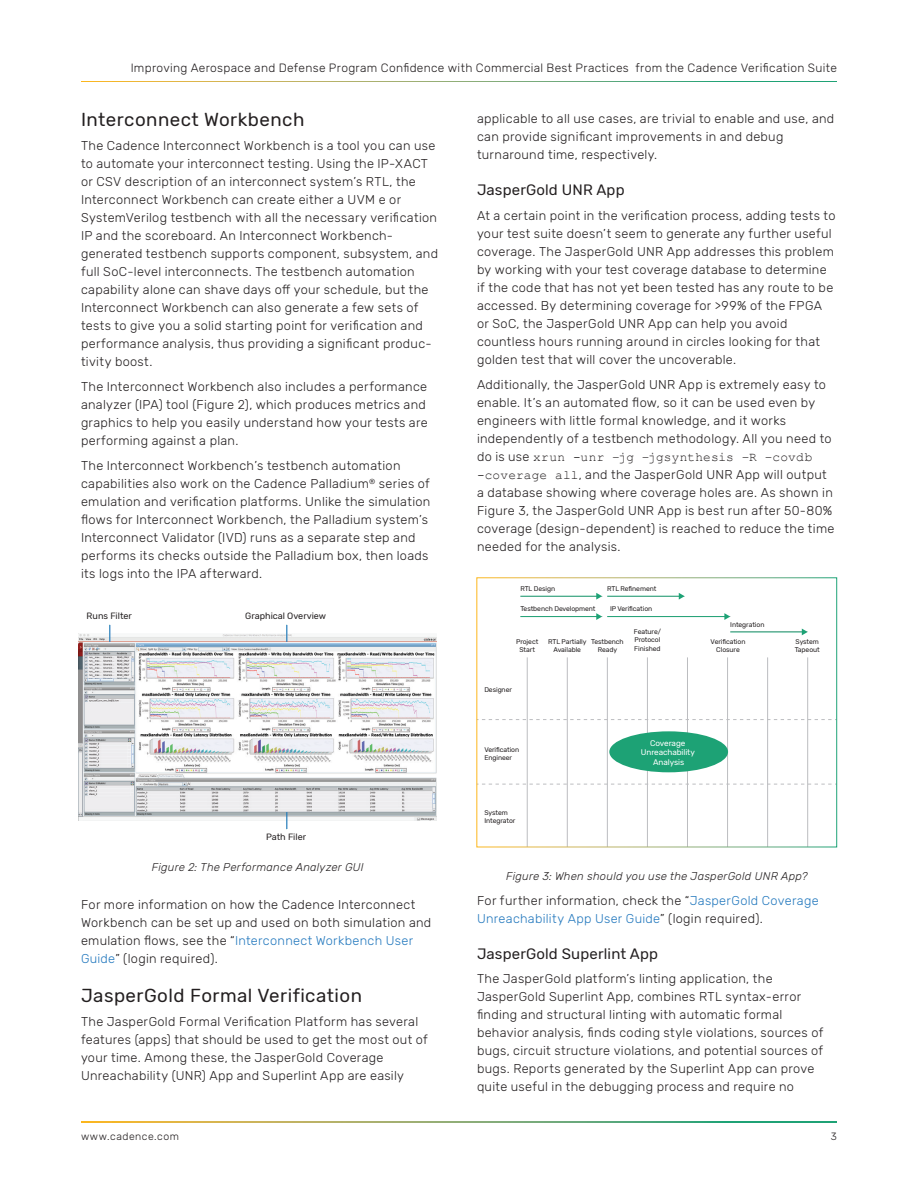
<style>
.page{position:relative;width:918px;height:1188px;background:#fff}
.page>*{position:absolute;margin:0;border:0;box-sizing:border-box;transform-origin:0 0}
.Body_Header_A{font:18.75px "Rubik";letter-spacing:.025em;color:#231f20}
.Body_Header_B{font:15px "Rubik";letter-spacing:.01em;color:#231f20}
.Body{font:300 12.75px/18px "Rubik";letter-spacing:.025em;color:#231f20}
.t1{font:300 12px "Rubik";letter-spacing:.025em;color:#231f20}
.t2{font:italic 300 11.25px "Rubik";letter-spacing:.025em;color:#231f20}
.t3{font:300 10.5px "Rubik";letter-spacing:.05em;color:#231f20}
.t4{font:9.15px "Rubik";color:#231f20}
.t5{font:8.1px/9.8px "Rubik";letter-spacing:-.01em;color:#fff;text-align:center}
.t6{font:6.75px/8.1px "Rubik";letter-spacing:-.01em;color:#231f20;text-align:center}
.s1{color:#2479be}
.s2{font-family:"Courier New";font-weight:400}
</style>
<div class="page">
<svg style="left:81px;top:81px;width:756px;height:1px"></svg>
<svg style="left:81px;top:1121px;width:756px;height:1px"></svg>
<hr style="left:520px;top:596px;width:77px;height:1px;background:#1da275">
<svg style="left:596px;top:593px;width:6px;height:7px"></svg>
<hr style="left:520px;top:616px;width:77px;height:1px;background:#1da275">
<svg style="left:596px;top:613px;width:6px;height:7px"></svg>
<hr style="left:607px;top:596px;width:73px;height:1px;background:#1da275">
<svg style="left:679px;top:593px;width:6px;height:7px"></svg>
<hr style="left:730px;top:632px;width:73px;height:1px;background:#1da275">
<svg style="left:802px;top:629px;width:6px;height:6px"></svg>
<hr style="left:607px;top:616px;width:118px;height:1px;background:#1da275">
<svg style="left:724px;top:613px;width:6px;height:7px"></svg>
<hr style="left:527px;top:657px;width:1px;height:190px;background:#bcbdc0">
<hr style="left:567px;top:657px;width:1px;height:190px;background:#bcbdc0">
<hr style="left:607px;top:657px;width:1px;height:190px;background:#bcbdc0">
<hr style="left:647px;top:657px;width:1px;height:190px;background:#bcbdc0">
<hr style="left:687px;top:657px;width:1px;height:190px;background:#bcbdc0">
<hr style="left:727px;top:657px;width:1px;height:190px;background:#bcbdc0">
<hr style="left:767px;top:657px;width:1px;height:190px;background:#bcbdc0">
<hr style="left:807px;top:657px;width:1px;height:190px;background:#bcbdc0">
<svg style="left:478px;top:719px;width:354px;height:1px"></svg>
<svg style="left:478px;top:784px;width:354px;height:1px"></svg>
<div style="left:609px;top:731px;width:119px;height:41px;background:#1da275;border-radius:50%"></div>
<div style="left:476px;top:577px;width:361px;height:270px;border:1px solid #fff"></div>
<img style="left:78px;top:633px;width:358px;height:188px">
<svg style="left:286px;top:625px;width:1px;height:17px"></svg>
<svg style="left:286px;top:812px;width:1px;height:17px"></svg>
<svg style="left:109px;top:625px;width:1px;height:17px"></svg>
<p class="t1" style="left:131px;top:61px;width:708px">Improving Aerospace and Defense Program Confidence with Commercial Best Practices from the Cadence Verification Suite</p>
<p class="Body_Header_A" style="left:81px;top:108px;width:225px">Interconnect Workbench</p>
<p class="Body" style="left:81px;top:137px;width:359px">The Cadence Interconnect Workbench is a tool you can use to automate your interconnect testing. Using the IP-XACT or CSV description of an interconnect system’s RTL, the Interconnect Workbench can create either a UVM e or SystemVerilog testbench with all the necessary verification IP and the scoreboard. An Interconnect Workbench&shy;generated testbench supports component, subsystem, and full SoC-level interconnects. The testbench automation capability alone can shave days off your schedule, but the Interconnect Workbench can also generate a few sets of tests to give you a solid starting point for verification and performance analysis, thus providing a significant produc&shy;tivity boost.</p>
<p class="Body" style="left:81px;top:378px;width:348px">The Interconnect Workbench also includes a performance analyzer (IPA) tool (Figure 2), which produces metrics and graphics to help you easily understand how your tests are performing against a plan.</p>
<p class="Body" style="left:81px;top:457px;width:351px">The Interconnect Workbench’s testbench automation capabilities also work on the Cadence Palladium<sup>®</sup> series of emulation and verification platforms. Unlike the simulation flows for Interconnect Workbench, the Palladium system’s Interconnect Validator (IVD) runs as a separate step and performs its checks outside the Palladium box, then loads its logs into the IPA afterward.</p>
<p class="t4" style="left:87px;top:611px;width:47px">Runs Filter</p>
<p class="t4" style="left:245px;top:611px;width:82px">Graphical Overview</p>
<p class="t4" style="left:266px;top:832px;width:42px">Path Filer</p>
<p class="t2" style="left:152px;top:861px;width:213px">Figure 2: The Performance Analyzer GUI</p>
<p class="Body" style="left:81px;top:895px;width:352px">For more information on how the Cadence Interconnect Workbench can be set up and used on both simulation and emulation flows, see the “<span class="s1">Interconnect Workbench User Guide</span>” (login required).</p>
<p class="Body_Header_A" style="left:81px;top:984px;width:283px">JasperGold Formal Verification</p>
<p class="Body" style="left:81px;top:1013px;width:348px">The JasperGold Formal Verification Platform has several features (apps) that should be used to get the most out of your time. Among these, the JasperGold Coverage Unreachability (UNR) App and Superlint App are easily</p>
<p class="Body" style="left:477px;top:110px;width:359px">applicable to all use cases, are trivial to enable and use, and can provide significant improvements in and debug turnaround time, respectively.</p>
<p class="Body_Header_B" style="left:477px;top:182px;width:149px">JasperGold UNR App</p>
<p class="Body" style="left:477px;top:207px;width:360px">At a certain point in the verification process, adding tests to your test suite doesn’t seem to generate any further useful coverage. The JasperGold UNR App addresses this problem by working with your test coverage database to determine if the code that has not yet been tested has any route to be accessed. By determining coverage for &gt;99% of the FPGA or SoC, the JasperGold UNR App can help you avoid countless hours running around in circles looking for that golden test that will cover the uncoverable.</p>
<p class="Body" style="left:477px;top:376px;width:359px">Additionally, the JasperGold UNR App is extremely easy to enable. It’s an automated flow, so it can be used even by engineers with little formal knowledge, and it works independently of a testbench methodology. All you need to do is use <span class="s2">xrun -unr –jg –jgsynthesis –R –covdb -coverage all</span>, and the JasperGold UNR App will output a database showing where coverage holes are. As shown in Figure 3, the JasperGold UNR App is best run after 50-80% coverage (design-dependent) is reached to reduce the time needed for the analysis.</p>
<p class="t6" style="left:520px;top:585px;width:36px">RTL Design</p>
<p class="t6" style="left:520px;top:605px;width:77px">Testbench Development</p>
<p class="t6" style="left:610px;top:605px;width:44px">IP Verification</p>
<p class="t6" style="left:607px;top:585px;width:51px">RTL Refinement</p>
<p class="t6" style="left:730px;top:621px;width:36px">Integration</p>
<p class="t6" style="left:516px;top:638px;width:24px">Project<br>Start</p>
<p class="t6" style="left:548px;top:638px;width:40px">RTL Partially<br>Available</p>
<p class="t6" style="left:591px;top:638px;width:34px">Testbench<br>Ready</p>
<p class="t6" style="left:634px;top:628px;width:29px;text-align:justify">Feature/ Protocol Finished</p>
<p class="t6" style="left:711px;top:638px;width:36px">Verification<br>Closure</p>
<p class="t6" style="left:795px;top:638px;width:27px;text-align:left">System<br>Tapeout</p>
<p class="t6" style="left:484px;top:686px;width:29px">Designer</p>
<p class="t6" style="left:484px;top:746px;width:36px;text-align:left">Verification<br>Engineer</p>
<p class="t6" style="left:484px;top:809px;width:33px;text-align:left">System<br>Integrator</p>
<p class="t5" style="left:641px;top:738px;width:55px">Coverage<br>Unreachability<br>Analysis</p>
<p class="t2" style="left:506px;top:870px;width:303px">Figure 3: When should you use the JasperGold UNR App?</p>
<p class="Body" style="left:477px;top:892px;width:343px">For further information, check the “<span class="s1">JasperGold Coverage<br>Unreachability App User Guide</span>” (login required).</p>
<p class="Body_Header_B" style="left:477px;top:945px;width:183px">JasperGold Superlint App</p>
<p class="Body" style="left:477px;top:970px;width:348px">The JasperGold platform’s linting application, the JasperGold Superlint App, combines RTL syntax-error finding and structural linting with automatic formal behavior analysis, finds coding style violations, sources of bugs, circuit structure violations, and potential sources of bugs. Reports generated by the Superlint App can prove quite useful in the debugging process and require no</p>
<p class="t3" style="left:81px;top:1130px;width:99px">www.cadence.com</p>
<p class="t3" style="left:831px;top:1130px;width:8px">3</p>
</div>
